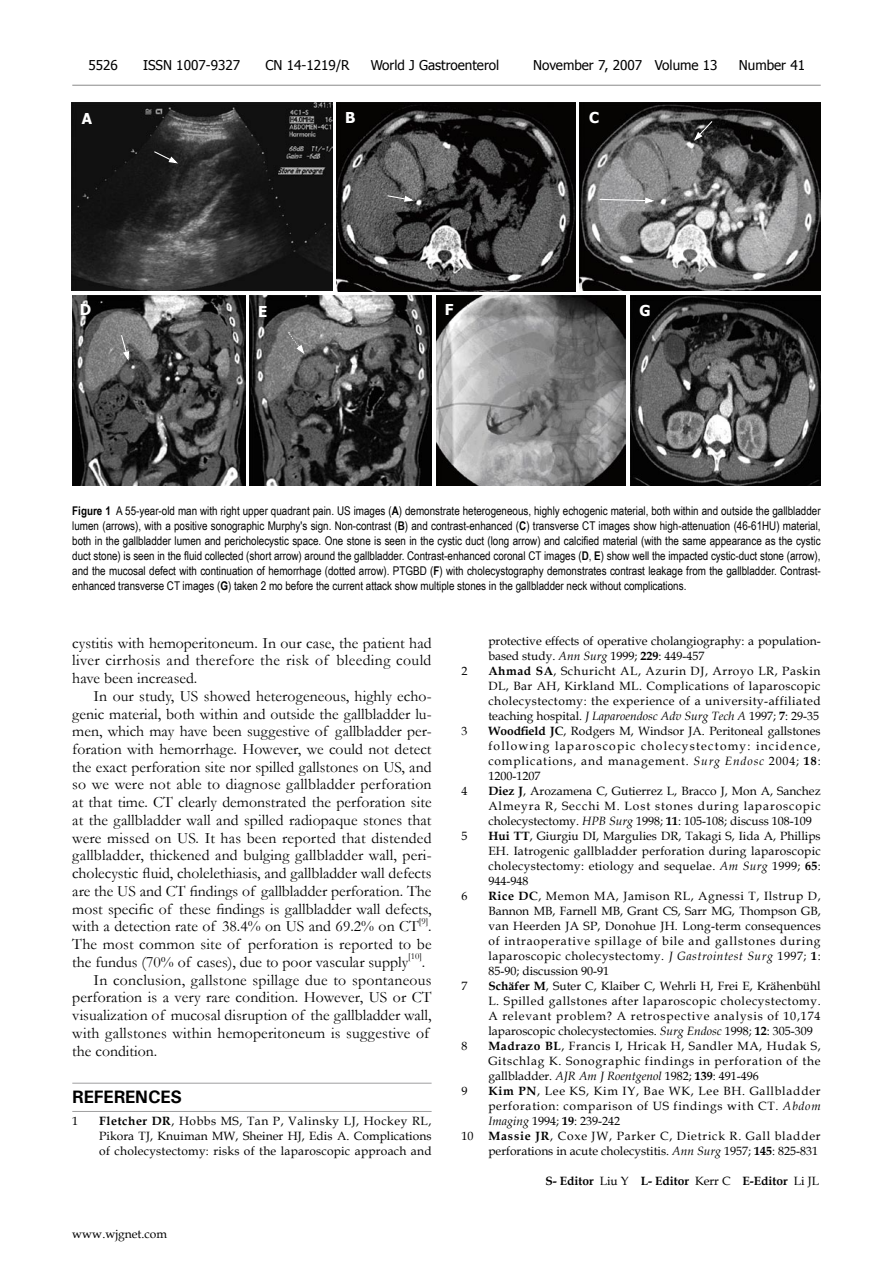
<style>
.page{position:relative;width:893px;height:1263px;background:#fff}
.page>*{position:absolute;margin:0;border:0;box-sizing:border-box;transform-origin:0 0}
.t1{font:700 18px "Univers";letter-spacing:-.01em;color:#000}
.t2{font:15.75px/17.7px "Garamond";letter-spacing:.005em;color:#000;text-align:justify}
.t3{font:700 15px "Tahoma";color:#fff}
.t4{font:13.5px "Tahoma";color:#000}
.t5{font:12px/15px "Book Antiqua";letter-spacing:.02em;color:#000;text-align:justify}
.t6{font:12px/15px "Arial Narrow";color:#000;text-align:justify}
.t7{font:12px/15px "Book Antiqua";color:#000}
.t8{font:700 12px "Book Antiqua";color:#000}
.t9{font:9.15px "Garamond";color:#000}
.s1{font-weight:700}
.s2{font-style:italic}
.s3{font-weight:400}
</style>
<div class="page">
<hr style="left:72px;top:85px;width:749px;height:1px;background:#898989">
<img style="left:72px;top:102px;width:260px;height:189px">
<img style="left:337px;top:102px;width:239px;height:189px">
<img style="left:580px;top:102px;width:241px;height:189px">
<img style="left:72px;top:295px;width:173px;height:190px">
<img style="left:249px;top:295px;width:183px;height:190px">
<img style="left:436px;top:295px;width:190px;height:190px">
<img style="left:631px;top:295px;width:190px;height:190px">
<svg style="left:153px;top:150px;width:25px;height:14px"></svg>
<svg style="left:386px;top:195px;width:27px;height:8px"></svg>
<svg style="left:693px;top:120px;width:20px;height:21px"></svg>
<svg style="left:599px;top:196px;width:55px;height:9px"></svg>
<svg style="left:120px;top:334px;width:10px;height:26px"></svg>
<svg style="left:288px;top:332px;width:17px;height:22px"></svg>
<hr style="left:72px;top:1083px;width:360px;height:1px;background:#9f9fa0">
<hr style="left:72px;top:1111px;width:360px;height:1px;background:#9f9fa0">
<p class="t4" style="left:88px;top:56px;width:31px">5526</p>
<p class="t4" style="left:143px;top:56px;width:98px">ISSN 1007-9327</p>
<p class="t4" style="left:266px;top:56px;width:86px">CN 14-1219/R</p>
<p class="t4" style="left:371px;top:56px;width:130px">World J Gastroenterol</p>
<p class="t4" style="left:533px;top:56px;width:186px">November 7, 2007 Volume 13</p>
<p class="t4" style="left:739px;top:56px;width:68px">Number 41</p>
<p class="t3" style="left:82px;top:108px;width:12px">A</p>
<p class="t3" style="left:345px;top:107px;width:12px">B</p>
<p class="t3" style="left:589px;top:107px;width:12px">C</p>
<p class="t3" style="left:80px;top:299px;width:13px">D</p>
<p class="t3" style="left:258px;top:301px;width:11px">E</p>
<p class="t3" style="left:445px;top:299px;width:10px">F</p>
<p class="t3" style="left:639px;top:300px;width:13px">G</p>
<p class="t6" style="left:72px;top:503px;width:750px"><span class="s1">Figure 1</span> A 55-year-old man with right upper quadrant pain. US images (<span class="s1">A</span>) demonstrate heterogeneous, highly echogenic material, both within and outside the gallbladder lumen (arrows), with a positive sonographic Murphy's sign. Non-contrast (<span class="s1">B</span>) and contrast-enhanced (<span class="s1">C</span>) transverse CT images show high-attenuation (46-61HU) material, both in the gallbladder lumen and pericholecystic space. One stone is seen in the cystic duct (long arrow) and calcified material (with the same appearance as the cystic duct stone) is seen in the fluid collected (short arrow) around the gallbladder. Contrast-enhanced coronal CT images (<span class="s1">D</span>, <span class="s1">E</span>) show well the impacted cystic-duct stone (arrow), and the mucosal defect with continuation of hemorrhage (dotted arrow). PTGBD (<span class="s1">F</span>) with cholecystography demonstrates contrast leakage from the gallbladder. Contrast&shy;enhanced transverse CT images (<span class="s1">G</span>) taken 2 mo before the current attack show multiple stones in the gallbladder neck without complications.</p>
<h2 class="t2" style="left:72px;top:633px;width:361px">cystitis with hemoperitoneum. In our case, the patient had liver cirrhosis and therefore the risk of bleeding could have been increased.</h2>
<p class="t2" style="left:72px;top:686px;width:361px;text-indent:21px">In our study, US showed heterogeneous, highly echo&shy;genic material, both within and outside the gallbladder lu&shy;men, which may have been suggestive of gallbladder per&shy;foration with hemorrhage. However, we could not detect the exact perforation site nor spilled gallstones on US, and so we were not able to diagnose gallbladder perforation at that time. CT clearly demonstrated the perforation site at the gallbladder wall and spilled radiopaque stones that were missed on US. It has been reported that distended gallbladder, thickened and bulging gallbladder wall, peri&shy;cholecystic fluid, cholelethiasis, and gallbladder wall defects are the US and CT findings of gallbladder perforation. The most specific of these findings is gallbladder wall defects, with a detection rate of 38.4% on US and 69.2% on CT</p>
<p class="t9" style="left:419px;top:915px;width:11px">[9]</p>
<h2 class="t2" style="left:72px;top:917px;width:361px;text-indent:356px">.<br>The most common site of perforation is reported to be the fundus (70% of cases), due to poor vascular supply</h2>
<p class="t9" style="left:408px;top:950px;width:15px">[10]</p>
<h2 class="t2" style="left:422px;top:953px;width:5px">.</h2>
<h2 class="t2" style="left:94px;top:970px;width:339px">In conclusion, gallstone spillage due to spontaneous</h2>
<h2 class="t2" style="left:72px;top:988px;width:361px">perforation is a very rare condition. However, US or CT</h2>
<h2 class="t2" style="left:72px;top:1006px;width:361px">visualization of mucosal disruption of the gallbladder wall,</h2>
<h2 class="t2" style="left:72px;top:1024px;width:359px">with gallstones within hemoperitoneum is suggestive of</h2>
<h2 class="t2" style="left:72px;top:1041px;width:86px">the condition.</h2>
<h1 class="t1" style="left:72px;top:1085px;width:111px">REFERENCES</h1>
<p class="t5" style="left:72px;top:1113px;width:7px">1</p>
<p class="t5" style="left:99px;top:1113px;width:334px"><span class="s1">Fletcher DR</span>, Hobbs MS, Tan P, Valinsky LJ, Hockey RL, Pikora TJ, Knuiman MW, Sheiner HJ, Edis A. Complications of cholecystectomy: risks of the laparoscopic approach and</p>
<p class="t7" style="left:72px;top:1226px;width:96px">www.wjgnet.com</p>
<p class="t7" style="left:488px;top:633px;width:334px">protective effects of operative cholangiography: a population&shy;based study. <span class="s2">Ann Surg</span> 1999; <span class="s1">229</span>: 449-457</p>
<p class="t5" style="left:461px;top:663px;width:7px">2</p>
<p class="t5" style="left:488px;top:663px;width:334px"><span class="s1">Ahmad SA</span>, Schuricht AL, Azurin DJ, Arroyo LR, Paskin DL, Bar AH, Kirkland ML. Complications of laparoscopic cholecystectomy: the experience of a university-affiliated teaching hospital. <span class="s2">J Laparoendosc Adv Surg Tech A</span> 1997; <span class="s1">7</span>: 29-35</p>
<p class="t5" style="left:461px;top:723px;width:7px">3</p>
<p class="t5" style="left:488px;top:723px;width:334px"><span class="s1">Woodfield JC</span>, Rodgers M, Windsor JA. Peritoneal gallstones following laparoscopic cholecystectomy: incidence, complications, and management. <span class="s2">Surg Endosc</span> 2004; <span class="s1">18</span>:<br>1200-1207</p>
<p class="t5" style="left:461px;top:783px;width:7px">4</p>
<p class="t5" style="left:488px;top:783px;width:334px"><span class="s1">Diez J</span>, Arozamena C, Gutierrez L, Bracco J, Mon A, Sanchez Almeyra R, Secchi M. Lost stones during laparoscopic cholecystectomy. <span class="s2">HPB Surg</span> 1998; <span class="s1">11</span>: 105-108; discuss 108-109</p>
<p class="t5" style="left:461px;top:828px;width:7px">5</p>
<p class="t5" style="left:488px;top:828px;width:334px"><span class="s1">Hui TT</span>, Giurgiu DI, Margulies DR, Takagi S, Iida A, Phillips EH. Iatrogenic gallbladder perforation during laparoscopic cholecystectomy: etiology and sequelae. <span class="s2">Am Surg</span> 1999; <span class="s1">65</span>:<br>944-948</p>
<p class="t5" style="left:461px;top:888px;width:7px">6</p>
<p class="t5" style="left:488px;top:888px;width:334px"><span class="s1">Rice DC</span>, Memon MA, Jamison RL, Agnessi T, Ilstrup D, Bannon MB, Farnell MB, Grant CS, Sarr MG, Thompson GB, van Heerden JA SP, Donohue JH. Long-term consequences of intraoperative spillage of bile and gallstones during laparoscopic cholecystectomy. <span class="s2">J Gastrointest Surg</span> 1997; <span class="s1">1</span>:<br>85-90; discussion 90-91</p>
<p class="t5" style="left:461px;top:978px;width:7px">7</p>
<p class="t5" style="left:488px;top:978px;width:334px"><span class="s1">Schäfer M</span>, Suter C, Klaiber C, Wehrli H, Frei E, Krähenbühl L. Spilled gallstones after laparoscopic cholecystectomy.<br>A relevant problem? A retrospective analysis of 10,174 laparoscopic cholecystectomies. <span class="s2">Surg Endosc</span> 1998; <span class="s1">12</span>: 305-309</p>
<p class="t5" style="left:461px;top:1038px;width:7px">8</p>
<p class="t5" style="left:488px;top:1038px;width:334px"><span class="s1">Madrazo BL</span>, Francis I, Hricak H, Sandler MA, Hudak S, Gitschlag K. Sonographic findings in perforation of the gallbladder. <span class="s2">AJR Am J Roentgenol</span> 1982; <span class="s1">139</span>: 491-496</p>
<p class="t5" style="left:461px;top:1083px;width:7px">9</p>
<p class="t5" style="left:488px;top:1083px;width:334px"><span class="s1">Kim PN</span>, Lee KS, Kim IY, Bae WK, Lee BH. Gallbladder perforation: comparison of US findings with CT. <span class="s2">Abdom Imaging</span> 1994; <span class="s1">19</span>: 239-242</p>
<p class="t5" style="left:461px;top:1128px;width:13px">10</p>
<p class="t7" style="left:488px;top:1128px;width:334px"><span class="s1">Massie JR</span>, Coxe JW, Parker C, Dietrick R. Gall bladder perforations in acute cholecystitis. <span class="s2">Ann Surg</span> 1957; <span class="s1">145</span>: 825-831</p>
<p class="t8" style="left:545px;top:1172px;width:275px">S- Editor <span class="s3">Liu Y</span> L- Editor <span class="s3">Kerr C</span> E-Editor <span class="s3">Li JL</span></p>
</div>
